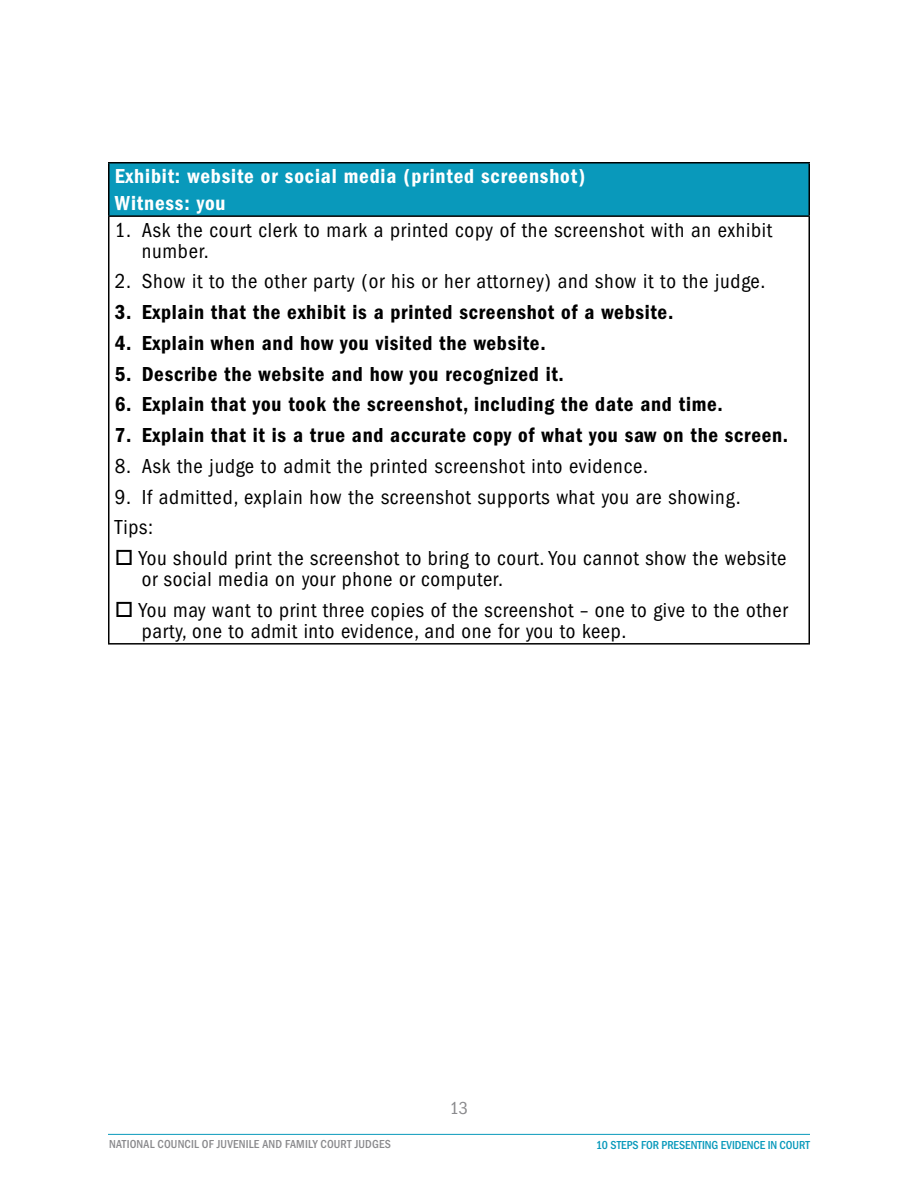
<style>
.page{position:relative;width:918px;height:1188px;background:#fff}
.page>*{position:absolute;margin:0;border:0;box-sizing:border-box;transform-origin:0 0}
.t1{font:condensed 21px/21px "ITC Franklin Gothic Std";letter-spacing:.035em;color:#000}
.t2{font:21px "ITC Franklin Gothic Std Dm Cd";letter-spacing:.035em;color:#000}
.t3{font:21px/27px "ITC Franklin Gothic Std Dm Cd";letter-spacing:.04em;color:#fff}
.t4{font:condensed 18px "ITC Franklin Gothic Std";color:#8a8a8d}
.t5{font:500 condensed 12px "ITC Franklin Gothic Std";letter-spacing:.015em;color:#8a8a8d}
.t6{font:500 condensed 12px "ITC Franklin Gothic Std";letter-spacing:-.005em;color:#0999bb}
</style>
<div class="page">
<hr style="left:108px;top:1134px;width:702px;height:1px;background:#0999bb">
<div style="left:109px;top:163px;width:700px;height:53px;background:#0999bb"></div>
<hr style="left:108px;top:162px;width:702px;height:2px;background:#000">
<hr style="left:108px;top:163px;width:2px;height:52px;background:#000">
<hr style="left:808px;top:163px;width:2px;height:52px;background:#000">
<hr style="left:108px;top:215px;width:702px;height:2px;background:#000">
<hr style="left:108px;top:217px;width:2px;height:426px;background:#000">
<hr style="left:808px;top:217px;width:2px;height:426px;background:#000">
<hr style="left:108px;top:643px;width:702px;height:2px;background:#000">
<p class="t3" style="left:115px;top:163px;width:472px">Exhibit: website or social media (printed screenshot)<br>Witness: you</p>
<p class="t1" style="left:142px;top:219px;width:632px;text-indent:-27px">1. Ask the court clerk to mark a printed copy of the screenshot with an exhibit number.</p>
<p class="t1" style="left:115px;top:271px;width:652px">2. Show it to the other party (or his or her attorney) and show it to the judge.</p>
<p class="t2" style="left:115px;top:300px;width:560px">3. Explain that the exhibit is a printed screenshot of a website.</p>
<p class="t2" style="left:115px;top:331px;width:432px">4. Explain when and how you visited the website.</p>
<p class="t2" style="left:115px;top:362px;width:451px">5. Describe the website and how you recognized it.</p>
<p class="t2" style="left:115px;top:392px;width:610px">6. Explain that you took the screenshot, including the date and time.</p>
<p class="t2" style="left:115px;top:423px;width:675px">7. Explain that it is a true and accurate copy of what you saw on the screen.</p>
<p class="t1" style="left:115px;top:456px;width:535px">8. Ask the judge to admit the printed screenshot into evidence.</p>
<p class="t1" style="left:115px;top:481px;width:627px;line-height:30.8px">9. If admitted, explain how the screenshot supports what you are showing.<br>Tips:</p>
<p class="t1" style="left:142px;top:548px;width:646px;text-indent:-27px">□ You should print the screenshot to bring to court. You cannot show the website or social media on your phone or computer.</p>
<p class="t1" style="left:142px;top:599px;width:648px;text-indent:-27px">□ You may want to print three copies of the screenshot – one to give to the other party, one to admit into evidence, and one for you to keep.</p>
<p class="t4" style="left:450px;top:1097px;width:20px">13</p>
<p class="t5" style="left:109px;top:1137px;width:283px">NATIONAL COUNCIL OF JUVENILE AND FAMILY COURT JUDGES</p>
<p class="t6" style="left:596px;top:1138px;width:215px">10 STEPS FOR PRESENTING EVIDENCE IN COURT</p>
</div>
